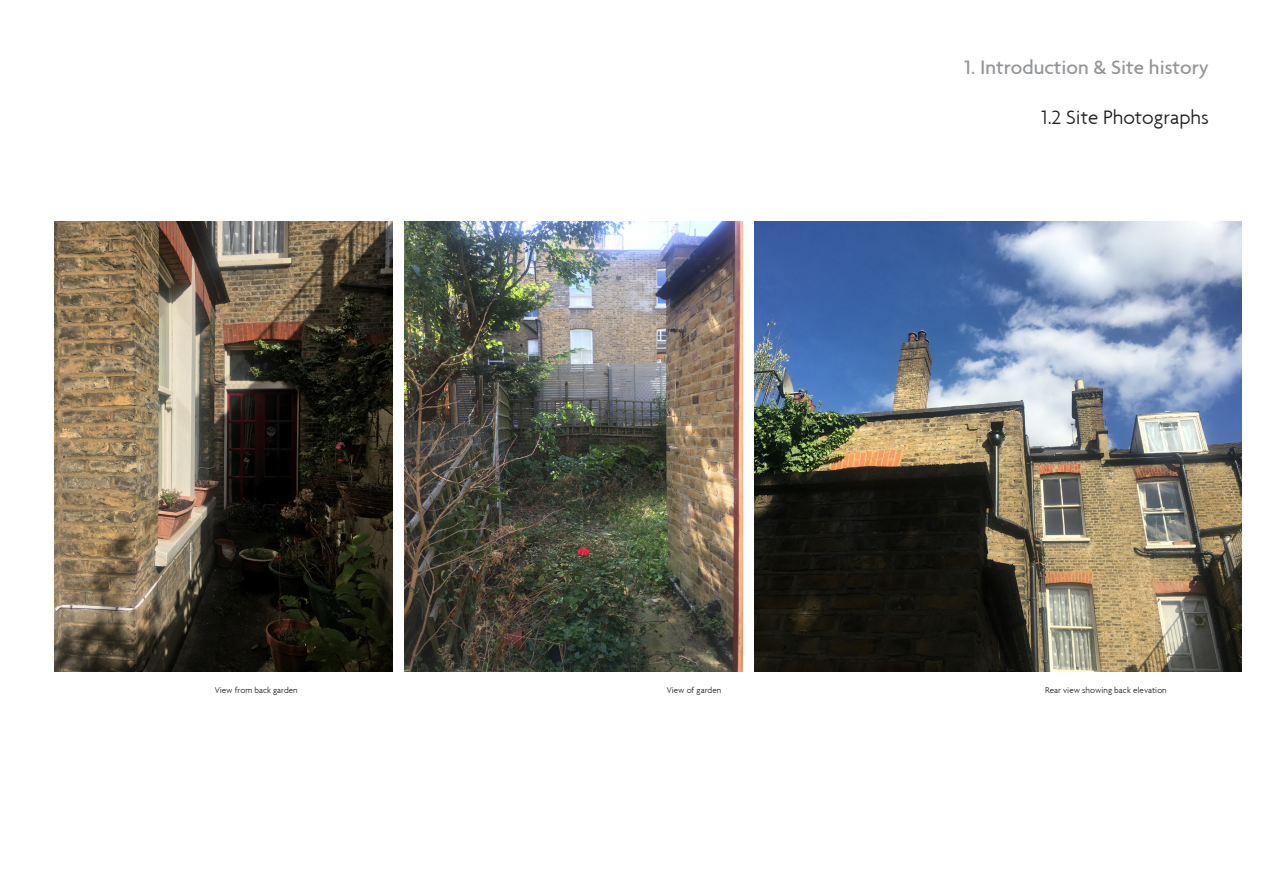
<style>
.page{position:relative;width:1263px;height:893px;background:#fff}
.page>*{position:absolute;margin:0;border:0;box-sizing:border-box;transform-origin:0 0}
.t1{font:500 21px "Agenda";color:#939598}
.t2{font:300 21px "Agenda";color:#231f20}
.t3{font:300 9px "Agenda";color:#231f20}
</style>
<div class="page">
<img style="left:54px;top:221px;width:338px;height:451px">
<img style="left:405px;top:221px;width:338px;height:451px">
<img style="left:755px;top:221px;width:487px;height:451px">
<p class="t1" style="left:964px;top:54px;width:246px">1. Introduction &amp; Site history</p>
<p class="t2" style="left:1041px;top:105px;width:169px">1.2 Site Photographs</p>
<p class="t3" style="left:215px;top:685px;width:85px">View from back garden</p>
<p class="t3" style="left:667px;top:685px;width:56px">View of garden</p>
<p class="t3" style="left:1045px;top:685px;width:123px">Rear view showing back elevation</p>
</div>
